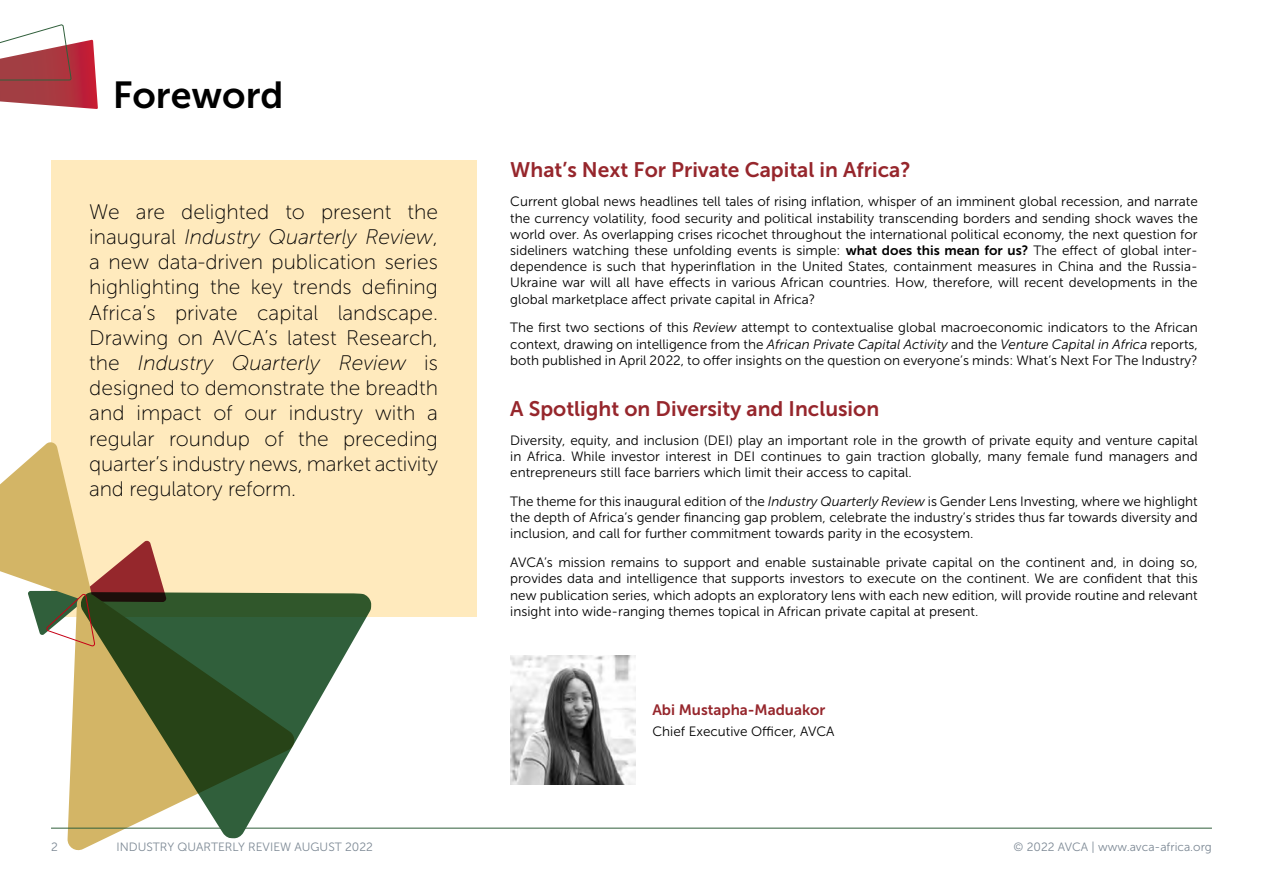
<style>
.page{position:relative;width:1263px;height:893px;background:#fff}
.page>*{position:absolute;margin:0;border:0;box-sizing:border-box;transform-origin:0 0}
.t1{font:37.5px "Museo Sans 700";color:#000}
.Body_copy{font:21px/25.2px "Museo Sans 100";letter-spacing:-.01em;color:#000;text-align:justify}
.Body_copy-2{font:21px "Museo Sans 700";color:#96262c}
.Body_copy-3{font:15px "Museo Sans 700";color:#96262c}
.Body_copy-4{font:13.5px/16.2px "Museo Sans 300";color:#000;text-align:justify}
.t2{font:12px "Museo Sans 300";color:#7d8995}
.s1{font-style:italic}
.s2{font-family:"Museo Sans 700"}
</style>
<div class="page">
<svg style="left:0;top:25px;width:98px;height:84px"></svg>
<div style="left:51px;top:161px;width:425px;height:456px;background:#ffeabd"></div>
<svg style="left:67px;top:647px;width:35px;height:204px;fill:#d3b566"></svg>
<svg style="left:78px;top:592px;width:294px;height:248px"></svg>
<svg style="left:0;top:442px;width:166px;height:205px"></svg>
<img style="left:510px;top:656px;width:125px;height:128px">
<hr style="left:51px;top:828px;width:1161px;height:1px;background:#305f3b">
<p class="t1" style="left:113px;top:74px;width:172px">Foreword</p>
<p class="Body_copy" style="left:89px;top:199px;width:350px">We are delighted to present the inaugural <span class="s1">Industry Quarterly Review</span>, a new data-driven publication series highlighting the key trends defining Africa’s private capital landscape.<br>Drawing on AVCA’s latest Research, the <span class="s1">Industry Quarterly Review</span> is designed to demonstrate the breadth and impact of our industry with a regular roundup of the preceding quarter’s industry news, market activity and regulatory reform.</p>
<p class="Body_copy-2" style="left:510px;top:158px;width:402px">What’s Next For Private Capital in Africa?</p>
<p class="Body_copy-4" style="left:510px;top:194px;width:689px">Current global news headlines tell tales of rising inflation, whisper of an imminent global recession, and narrate the currency volatility, food security and political instability transcending borders and sending shock waves the world over. As overlapping crises ricochet throughout the international political economy, the next question for sideliners watching these unfolding events is simple: <span class="s2">what does this mean for us?</span> The effect of global inter&shy;dependence is such that hyperinflation in the United States, containment measures in China and the Russia-Ukraine war will all have effects in various African countries. How, therefore, will recent developments in the global marketplace affect private capital in Africa?</p>
<p class="Body_copy-4" style="left:510px;top:320px;width:689px">The first two sections of this <span class="s1">Review</span> attempt to contextualise global macroeconomic indicators to the African context, drawing on intelligence from the <span class="s1">African Private Capital Activity</span> and the <span class="s1">Venture Capital in Africa</span> reports, both published in April 2022, to offer insights on the question on everyone’s minds: What’s Next For The Industry?</p>
<p class="Body_copy-2" style="left:510px;top:397px;width:370px">A Spotlight on Diversity and Inclusion</p>
<p class="Body_copy-4" style="left:510px;top:432px;width:689px">Diversity, equity, and inclusion (DEI) play an important role in the growth of private equity and venture capital in Africa. While investor interest in DEI continues to gain traction globally, many female fund managers and entrepreneurs still face barriers which limit their access to capital.</p>
<p class="Body_copy-4" style="left:510px;top:493px;width:689px">The theme for this inaugural edition of the <span class="s1">Industry Quarterly Review</span> is Gender Lens Investing, where we highlight the depth of Africa’s gender financing gap problem, celebrate the industry’s strides thus far towards diversity and inclusion, and call for further commitment towards parity in the ecosystem.</p>
<p class="Body_copy-4" style="left:510px;top:555px;width:689px">AVCA’s mission remains to support and enable sustainable private capital on the continent and, in doing so, provides data and intelligence that supports investors to execute on the continent. We are confident that this new publication series, which adopts an exploratory lens with each new edition, will provide routine and relevant insight into wide-ranging themes topical in African private capital at present.</p>
<p class="Body_copy-3" style="left:652px;top:702px;width:175px">Abi Mustapha-Maduakor</p>
<p class="Body_copy-4" style="left:652px;top:723px;width:184px">Chief Executive Officer, AVCA</p>
<p class="t2" style="left:51px;top:841px;width:8px">2</p>
<p class="t2" style="left:117px;top:841px;width:258px">INDUSTRY QUARTERLY REVIEW AUGUST 2022</p>
<p class="t2" style="left:1013px;top:841px;width:200px">© 2022 AVCA | www.avca-africa.org</p>
</div>
